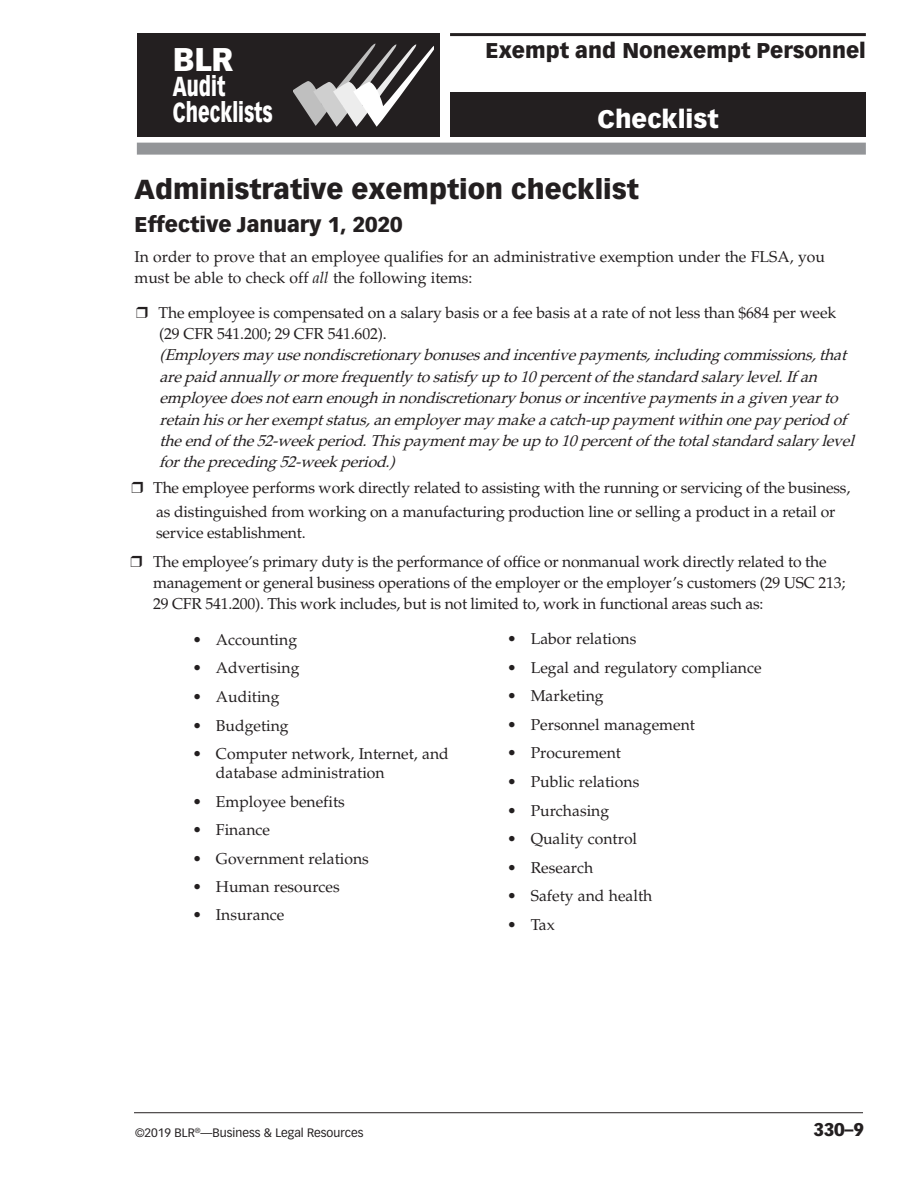
<style>
.page{position:relative;width:918px;height:1188px;background:#fff}
.page>*{position:absolute;margin:0;border:0;box-sizing:border-box;transform-origin:0 0}
.t1{font:900 32.25px "Vectora LT Std";color:#fff}
._2-CL_Text_w_indent{font:900 27px "Vectora LT Std";color:#231f20}
.t2{font:900 27px/25.5px "Vectora LT Std";color:#fff;scale:.68 1}
.t3{font:900 24.9px "Vectora LT Std";color:#fff}
._00_Runniung_Head{font:900 21px "Vectora LT Std";color:#231f20}
._2-CL_Text_w_indent-2{font:900 21px "Vectora LT Pro";color:#231f20}
.t4{font:900 18px "Vectora LT Std";color:#231f20}
._2-CL_Text_w_indent-3{font:15.75px/21px "Palatino LT Std";letter-spacing:-.01em;color:#231f20}
.t5{font:italic 15.75px/21.5px "Palatino LT Std";color:#231f20}
._3-Bullets_1_numbers{font:15.75px/18.9px "Palatino LT Std";color:#231f20}
.copyright_align_left{font:12px "Vectora LT Std";color:#231f20}
.s1{font-style:italic}
</style>
<div class="page">
<hr style="left:134px;top:1112px;width:729px;height:1px;background:#231f20">
<div style="left:450px;top:92px;width:416px;height:45px;background:#231f20"></div>
<hr style="left:450px;top:33px;width:416px;height:3px;background:#231f20">
<div style="left:137px;top:143px;width:729px;height:12px;background:#939598"></div>
<div style="left:137px;top:33px;width:302px;height:103px;background:#231f20"></div>
<svg style="left:293px;top:43px;width:141px;height:84px"></svg>
<p class="t1" style="left:173px;top:39px;width:62px">BLR</p>
<p class="t2" style="left:173px;top:74px;width:148px">Audit<br>Checklists</p>
<p class="_00_Runniung_Head" style="left:485px;top:37px;width:382px">Exempt and Nonexempt Personnel</p>
<p class="t3" style="left:598px;top:103px;width:122px">Checklist</p>
<p class="_2-CL_Text_w_indent" style="left:135px;top:173px;width:506px">Administrative exemption checklist</p>
<p class="_2-CL_Text_w_indent-2" style="left:135px;top:211px;width:270px">Effective January 1, 2020</p>
<p class="_2-CL_Text_w_indent-3" style="left:135px;top:246px;width:692px">In order to prove that an employee qualifies for an administrative exemption under the FLSA, you must be able to check off <span class="s1">all</span> the following items:</p>
<p class="_2-CL_Text_w_indent-3" style="left:159px;top:302px;width:679px">The employee is compensated on a salary basis or a fee basis at a rate of not less than $684 per week</p>
<p class="_2-CL_Text_w_indent-3" style="left:159px;top:323px;width:229px">(29 CFR 541.200; 29 CFR 541.602).</p>
<p class="t5" style="left:159px;top:344px;width:701px">(Emp loyersmayusenondiscretionarybonusesandincentivep ayments,includingcommissions,that arep aidannuallyormorefrequentlytosatisfyup to10p ercentofthestandardsalarylevel.Ifan<br>emp loyeedoesnotearnenoughinnondiscretionarybonusorincentivep aymentsinagivenyearto retainhisorherexemptstatus,anemp loyermaymakeacatch-up p aymentwithinonep ayp eriodof theendofthe52-weekp eriod.Thisp aymentmaybeup to10p ercentofthetotalstandardsalarylevel forthepreceding52-weekperiod.)</p>
<p class="_2-CL_Text_w_indent-3" style="left:153px;top:478px;width:698px">The employee performs work directly related to assisting with the running or servicing of the business,</p>
<p class="_2-CL_Text_w_indent-3" style="left:156px;top:501px;width:681px">as distinguished from working on a manufacturing production line or selling a product in a retail or service establishment.</p>
<p class="_2-CL_Text_w_indent-3" style="left:153px;top:551px;width:694px">The employee’s primary duty is the performance of office or nonmanual work directly related to the management or general business operations of the employer or the employer’s customers (29 USC 213;<br>29 CFR 541.200). This work includes, but is not limited to, work in functional areas such as:</p>
<p class="_3-Bullets_1_numbers" style="left:192px;top:630px;width:106px">• Accounting</p>
<p class="_3-Bullets_1_numbers" style="left:192px;top:659px;width:108px">• Advertising</p>
<p class="_3-Bullets_1_numbers" style="left:192px;top:688px;width:89px">• Auditing</p>
<p class="_3-Bullets_1_numbers" style="left:192px;top:716px;width:98px">• Budgeting</p>
<p class="_3-Bullets_1_numbers" style="left:216px;top:745px;width:234px;text-indent:-24px">• Computer network, Internet, and database administration</p>
<p class="_3-Bullets_1_numbers" style="left:192px;top:792px;width:154px">• Employee benefits</p>
<p class="_3-Bullets_1_numbers" style="left:192px;top:821px;width:79px">• Finance</p>
<p class="_3-Bullets_1_numbers" style="left:192px;top:849px;width:178px">• Government relations</p>
<p class="_3-Bullets_1_numbers" style="left:192px;top:878px;width:149px">• Human resources</p>
<p class="_3-Bullets_1_numbers" style="left:192px;top:906px;width:93px">• Insurance</p>
<p class="_2-CL_Text_w_indent-3" style="left:507px;top:629px;width:131px">• Labor relations</p>
<p class="_2-CL_Text_w_indent-3" style="left:507px;top:657px;width:256px">• Legal and regulatory compliance</p>
<p class="_2-CL_Text_w_indent-3" style="left:507px;top:686px;width:98px">• Marketing</p>
<p class="_2-CL_Text_w_indent-3" style="left:507px;top:714px;width:189px">• Personnel management</p>
<p class="_2-CL_Text_w_indent-3" style="left:507px;top:743px;width:115px">• Procurement</p>
<p class="_2-CL_Text_w_indent-3" style="left:507px;top:771px;width:134px">• Public relations</p>
<p class="_2-CL_Text_w_indent-3" style="left:507px;top:800px;width:103px">• Purchasing</p>
<p class="_2-CL_Text_w_indent-3" style="left:507px;top:829px;width:131px">• Quality control</p>
<p class="_2-CL_Text_w_indent-3" style="left:507px;top:857px;width:88px">• Research</p>
<p class="_2-CL_Text_w_indent-3" style="left:507px;top:886px;width:147px">• Safety and health</p>
<p class="_2-CL_Text_w_indent-3" style="left:507px;top:914px;width:49px">• Tax</p>
<p class="copyright_align_left" style="left:135px;top:1125px;width:230px">©2019 BLR<sup>®</sup>—Business &amp; Legal Resources</p>
<p class="t4" style="left:813px;top:1119px;width:52px">330–9</p>
</div>
